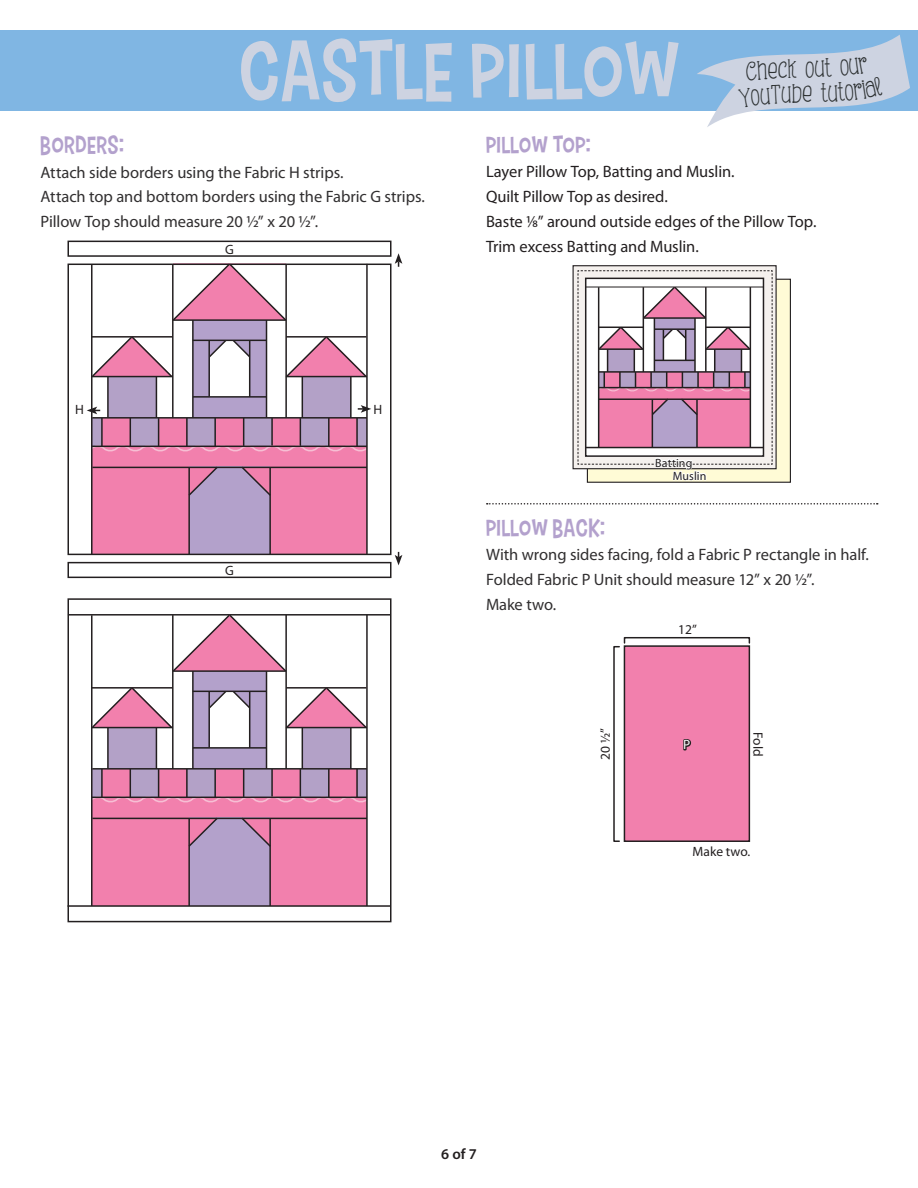
<style>
.page{position:relative;width:918px;height:1188px;background:#fff}
.page>*{position:absolute;margin:0;border:0;box-sizing:border-box;transform-origin:0 0}
.t1{font:81px "Carton Six";letter-spacing:.005em;color:#cdd3e1}
.t2{font:24px "Carton Six";color:#b3a1cd}
.t3{font:16.5px/24.8px "Myriad Pro";letter-spacing:-.005em;color:#312f30}
.t4{font:16.5px/24.8px "Myriad Pro";letter-spacing:-.005em;color:#231f20}
.t5{font:600 15px "Myriad Pro";color:#231f20}
.t6{font:13.5px "Myriad Pro";color:#231f20}
.t7{font:13.5px "Myriad Pro";color:#fff}
.t8{font:12px "Myriad Pro";letter-spacing:.005em;color:#231f20}
</style>
<div class="page">
<div style="left:0;top:30px;width:918px;height:81px;background:#80b6e3"></div>
<div style="left:624px;top:646px;width:125px;height:195px;background:#f280ad"></div>
<div style="left:624px;top:645px;width:126px;height:197px;border:2px solid #231f20"></div>
<div style="left:624px;top:637px;width:126px;height:7px;border:2px solid #231f20"></div>
<div style="left:613px;top:646px;width:7px;height:196px;border:2px solid #231f20"></div>
<svg style="left:683px;top:739px;width:8px;height:12px"></svg>
<svg style="left:487px;top:503px;width:391px;height:2px"></svg>
<div style="left:92px;top:798px;width:275px;height:20px;background:#f280ad"></div>
<div style="left:92px;top:818px;width:97px;height:88px;background:#f280ad"></div>
<div style="left:270px;top:818px;width:97px;height:88px;background:#f280ad"></div>
<div style="left:189px;top:818px;width:81px;height:88px;background:#b3a1cb"></div>
<svg style="left:187px;top:817px;width:32px;height:29px"></svg>
<hr style="left:188px;top:818px;width:2px;height:88px;background:#231f20">
<svg style="left:240px;top:817px;width:32px;height:29px"></svg>
<hr style="left:269px;top:818px;width:2px;height:88px;background:#231f20">
<hr style="left:92px;top:818px;width:275px;height:1px;background:#231f20">
<svg style="left:174px;top:616px;width:111px;height:54px"></svg>
<svg style="left:210px;top:692px;width:39px;height:18px"></svg>
<div style="left:193px;top:691px;width:16px;height:57px;background:#b3a1cb"></div>
<div style="left:250px;top:691px;width:16px;height:57px;background:#b3a1cb"></div>
<hr style="left:208px;top:692px;width:2px;height:55px;background:#231f20">
<hr style="left:249px;top:691px;width:1px;height:57px;background:#231f20">
<div style="left:193px;top:671px;width:73px;height:20px;background:#b3a1cb"></div>
<div style="left:193px;top:748px;width:73px;height:20px;background:#b3a1cb"></div>
<hr style="left:193px;top:747px;width:74px;height:2px;background:#231f20">
<hr style="left:193px;top:691px;width:74px;height:1px;background:#231f20">
<hr style="left:173px;top:670px;width:113px;height:2px;background:#231f20">
<hr style="left:192px;top:671px;width:2px;height:98px;background:#231f20">
<hr style="left:266px;top:671px;width:1px;height:98px;background:#231f20">
<svg style="left:93px;top:689px;width:79px;height:38px"></svg>
<div style="left:108px;top:728px;width:49px;height:40px;background:#b3a1c7"></div>
<hr style="left:107px;top:728px;width:2px;height:41px;background:#231f20">
<hr style="left:92px;top:727px;width:81px;height:1px;background:#231f20">
<hr style="left:92px;top:687px;width:81px;height:2px;background:#231f20">
<hr style="left:156px;top:728px;width:1px;height:41px;background:#231f20">
<svg style="left:287px;top:689px;width:79px;height:38px"></svg>
<div style="left:285px;top:727px;width:18px;height:42px;background:#fff;border:2px solid #fbfbfa"></div>
<div style="left:302px;top:728px;width:49px;height:40px;background:#b3a1c7"></div>
<hr style="left:302px;top:728px;width:1px;height:41px;background:#231f20">
<hr style="left:286px;top:727px;width:81px;height:1px;background:#231f20">
<hr style="left:286px;top:687px;width:80px;height:2px;background:#231f20">
<hr style="left:350px;top:728px;width:2px;height:41px;background:#231f20">
<hr style="left:172px;top:615px;width:2px;height:154px;background:#231f20">
<hr style="left:285px;top:615px;width:2px;height:154px;background:#231f20">
<hr style="left:92px;top:768px;width:275px;height:2px;background:#231f20">
<div style="left:68px;top:598px;width:324px;height:324px;border:2px solid #231f20"></div>
<hr style="left:68px;top:614px;width:323px;height:2px;background:#231f20">
<hr style="left:68px;top:905px;width:322px;height:2px;background:#231f20">
<svg style="left:93px;top:769px;width:273px;height:34px;background:#ca87ad"></svg>
<hr style="left:91px;top:615px;width:2px;height:291px;background:#231f20">
<hr style="left:366px;top:615px;width:2px;height:291px;background:#231f20">
<hr style="left:92px;top:797px;width:275px;height:1px;background:#231f20">
<div style="left:587px;top:279px;width:203px;height:203px;background:#fffbd6"></div>
<div style="left:573px;top:266px;width:203px;height:203px;background:#f5f1ee"></div>
<div style="left:573px;top:265px;width:204px;height:204px;border:1px solid #231f20"></div>
<svg style="left:577px;top:270px;width:196px;height:213px"></svg>
<hr style="left:599px;top:387px;width:151px;height:1px;background:#231f20">
<svg style="left:395px;top:253px;width:7px;height:14px"></svg>
<svg style="left:395px;top:552px;width:7px;height:13px"></svg>
<div style="left:92px;top:447px;width:275px;height:20px;background:#f280ad"></div>
<div style="left:92px;top:467px;width:97px;height:88px;background:#f280ad"></div>
<div style="left:270px;top:467px;width:97px;height:88px;background:#f280ad"></div>
<div style="left:189px;top:467px;width:81px;height:88px;background:#b3a1cb"></div>
<svg style="left:187px;top:466px;width:32px;height:29px"></svg>
<hr style="left:188px;top:467px;width:2px;height:87px;background:#231f20">
<svg style="left:240px;top:466px;width:32px;height:29px"></svg>
<hr style="left:269px;top:467px;width:2px;height:87px;background:#231f20">
<hr style="left:92px;top:467px;width:275px;height:1px;background:#231f20">
<svg style="left:171px;top:263px;width:117px;height:56px"></svg>
<svg style="left:210px;top:341px;width:39px;height:18px"></svg>
<div style="left:193px;top:340px;width:16px;height:57px;background:#b3a1cb"></div>
<div style="left:250px;top:340px;width:16px;height:57px;background:#b3a1cb"></div>
<hr style="left:208px;top:341px;width:2px;height:55px;background:#231f20">
<hr style="left:249px;top:340px;width:1px;height:57px;background:#231f20">
<div style="left:193px;top:320px;width:73px;height:20px;background:#b3a1cb"></div>
<div style="left:193px;top:397px;width:73px;height:20px;background:#b3a1cb"></div>
<hr style="left:193px;top:396px;width:74px;height:2px;background:#231f20">
<hr style="left:193px;top:340px;width:74px;height:1px;background:#231f20">
<hr style="left:173px;top:319px;width:113px;height:2px;background:#231f20">
<hr style="left:192px;top:320px;width:2px;height:98px;background:#231f20">
<hr style="left:266px;top:320px;width:1px;height:98px;background:#231f20">
<div style="left:92px;top:264px;width:81px;height:72px;background:#fff"></div>
<svg style="left:93px;top:338px;width:79px;height:38px"></svg>
<div style="left:108px;top:377px;width:49px;height:40px;background:#b3a1c7"></div>
<hr style="left:107px;top:377px;width:2px;height:41px;background:#231f20">
<hr style="left:92px;top:376px;width:81px;height:1px;background:#231f20">
<hr style="left:92px;top:336px;width:81px;height:2px;background:#231f20">
<hr style="left:156px;top:377px;width:1px;height:41px;background:#231f20">
<div style="left:286px;top:264px;width:81px;height:72px;background:#fff"></div>
<svg style="left:287px;top:338px;width:79px;height:38px"></svg>
<div style="left:285px;top:376px;width:18px;height:42px;background:#fff;border:2px solid #fbfbfa"></div>
<div style="left:302px;top:377px;width:49px;height:40px;background:#b3a1c7"></div>
<hr style="left:302px;top:377px;width:1px;height:41px;background:#231f20">
<hr style="left:286px;top:376px;width:81px;height:1px;background:#231f20">
<hr style="left:286px;top:336px;width:80px;height:2px;background:#231f20">
<hr style="left:350px;top:377px;width:2px;height:41px;background:#231f20">
<hr style="left:172px;top:264px;width:2px;height:154px;background:#231f20">
<hr style="left:285px;top:264px;width:2px;height:154px;background:#231f20">
<div style="left:68px;top:264px;width:324px;height:291px;border:2px solid #231f20"></div>
<div style="left:68px;top:562px;width:324px;height:16px;border:2px solid #231f20"></div>
<svg style="left:224px;top:564px;width:11px;height:13px"></svg>
<div style="left:68px;top:241px;width:324px;height:16px;border:2px solid #231f20"></div>
<svg style="left:224px;top:243px;width:11px;height:13px"></svg>
<hr style="left:91px;top:264px;width:2px;height:290px;background:#231f20">
<hr style="left:366px;top:264px;width:2px;height:290px;background:#231f20">
<svg style="left:87px;top:404px;width:284px;height:50px"></svg>
<svg style="left:697px;top:35px;width:213px;height:92px"></svg>
<h1 class="t1" style="left:238px;top:23px;width:444px">CASTLE PILLOW</h1>
<h2 class="t2" style="left:40px;top:131px;width:85px">BORDERS:</h2>
<p class="t3" style="left:40px;top:159px;width:386px">Attach side borders using the Fabric H strips.<br>Attach top and bottom borders using the Fabric G strips.<br>Pillow Top should measure 20 1/2” x 20 1/2”.</p>
<p class="t6" style="left:225px;top:241px;width:10px">G</p>
<p class="t6" style="left:75px;top:402px;width:10px">H</p>
<p class="t6" style="left:373px;top:402px;width:10px">H</p>
<p class="t6" style="left:225px;top:562px;width:10px">G</p>
<h2 class="t2" style="left:486px;top:130px;width:106px">PILLOW TOP:</h2>
<p class="t4" style="left:486px;top:159px;width:332px">Layer Pillow Top, Batting and Muslin.<br>Quilt Pillow Top as desired.<br>Baste 1/8” around outside edges of the Pillow Top.<br>Trim excess Batting and Muslin.</p>
<p class="t8" style="left:655px;top:455px;width:39px">Batting</p>
<p class="t8" style="left:673px;top:468px;width:35px">Muslin</p>
<h2 class="t2" style="left:486px;top:513px;width:120px">PILLOW BACK:</h2>
<p class="t3" style="left:486px;top:542px;width:384px">With wrong sides facing, fold a Fabric P rectangle in half.<br>Folded Fabric P Unit should measure 12” x 20 1/2”.<br>Make two.</p>
<p class="t6" style="left:597px;top:760px;width:33px;rotate:-90deg">20 1/2”</p>
<p class="t6" style="left:678px;top:621px;width:20px">12”</p>
<p class="t7" style="left:683px;top:737px;width:9px">P</p>
<p class="t6" style="left:766px;top:732px;width:26px;rotate:90deg">Fold</p>
<p class="t6" style="left:693px;top:843px;width:59px">Make two.</p>
<p class="t5" style="left:441px;top:1144px;width:37px">6 of 7</p>
</div>
